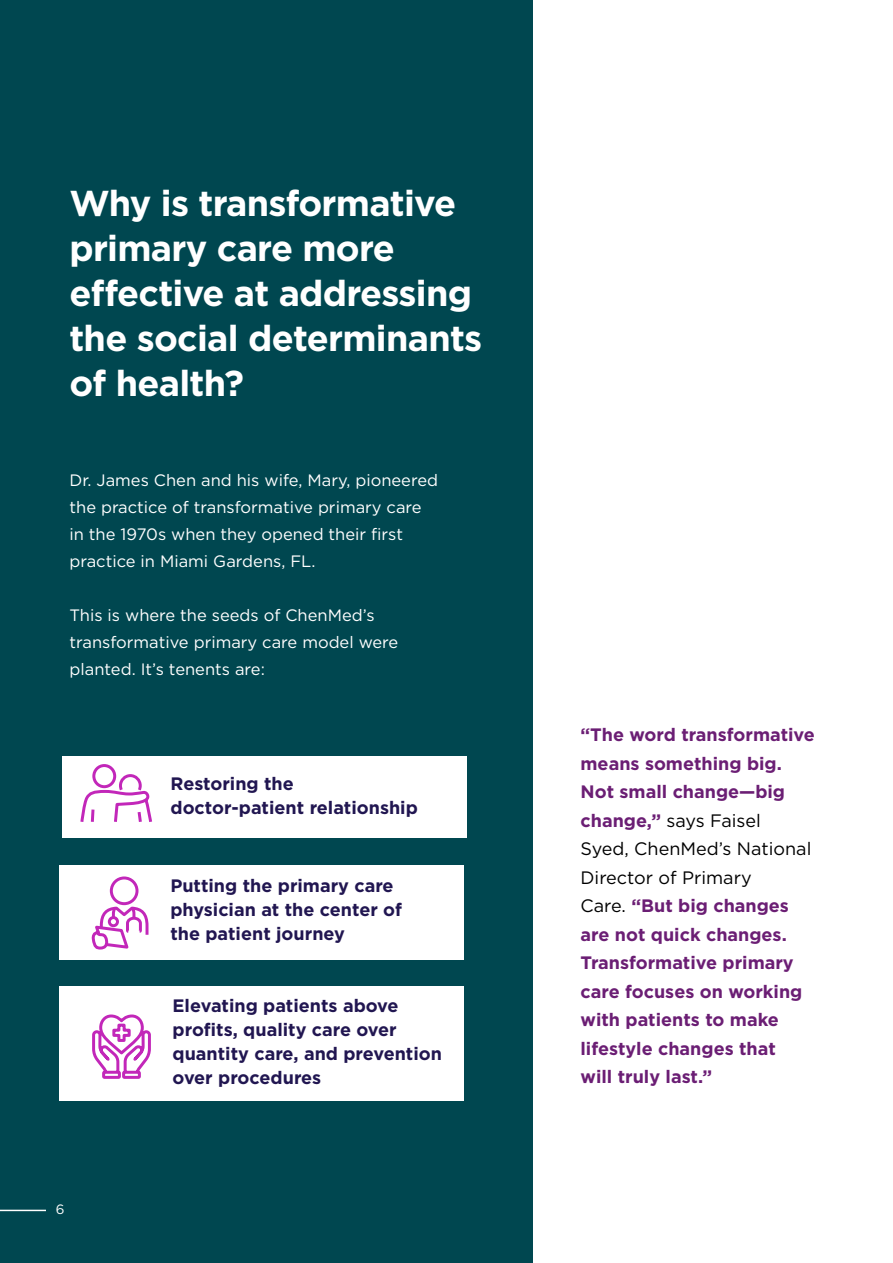
<style>
.page{position:relative;width:893px;height:1263px;background:#fff}
.page>*{position:absolute;margin:0;border:0;box-sizing:border-box;transform-origin:0 0}
.t1{font:700 36px/45px "Gotham";letter-spacing:-.02em;color:#fff}
.t2{font:700 18px/28.5px "Gotham";color:#6b1e74}
.t3{font:700 18px/24px "Gotham";color:#211651}
.t4{font:16.5px/27px "Gotham";color:#fff}
.t5{font:13.5px "Gotham";color:#fff}
.s1{font-weight:400;color:#000}
</style>
<div class="page">
<div style="left:0;top:0;width:533px;height:1263px;background:#004750"></div>
<hr style="left:0;top:1210px;width:46px;height:1px;background:#fff">
<div style="left:62px;top:756px;width:404px;height:81px;background:#fff"></div>
<div style="left:59px;top:865px;width:405px;height:95px;background:#fff"></div>
<div style="left:59px;top:986px;width:405px;height:115px;background:#fff"></div>
<svg style="left:80px;top:764px;width:72px;height:58px"></svg>
<svg style="left:92px;top:876px;width:57px;height:74px"></svg>
<svg style="left:92px;top:1014px;width:59px;height:65px"></svg>
<h1 class="t1" style="left:69px;top:180px;width:414px">Why is transformative primary care more effective at addressing the social determinants of health?</h1>
<p class="t4" style="left:70px;top:466px;width:370px">Dr. James Chen and his wife, Mary, pioneered the practice of transformative primary care in the 1970s when they opened their first practice in Miami Gardens, FL.</p>
<p class="t4" style="left:70px;top:601px;width:330px">This is where the seeds of ChenMed’s transformative primary care model were planted. It’s tenents are:</p>
<p class="t3" style="left:171px;top:771px;width:249px">Restoring the doctor-patient relationship</p>
<p class="t3" style="left:170px;top:873px;width:233px">Putting the primary care physician at the center of the patient journey</p>
<p class="t5" style="left:56px;top:1201px;width:10px">6</p>
<p class="t3" style="left:173px;top:993px;width:271px">Elevating patients above profits, quality care over quantity care, and prevention over procedures</p>
<p class="t2" style="left:580px;top:720px;width:236px">“The word transformative means something big.<br>Not small change—big change,” <span class="s1">says Faisel<br>Syed, ChenMed’s National<br>Director of Primary<br>Care.</span> “But big changes are not quick changes.<br>Transformative primary care focuses on working with patients to make lifestyle changes that<br>will truly last.”</p>
</div>
